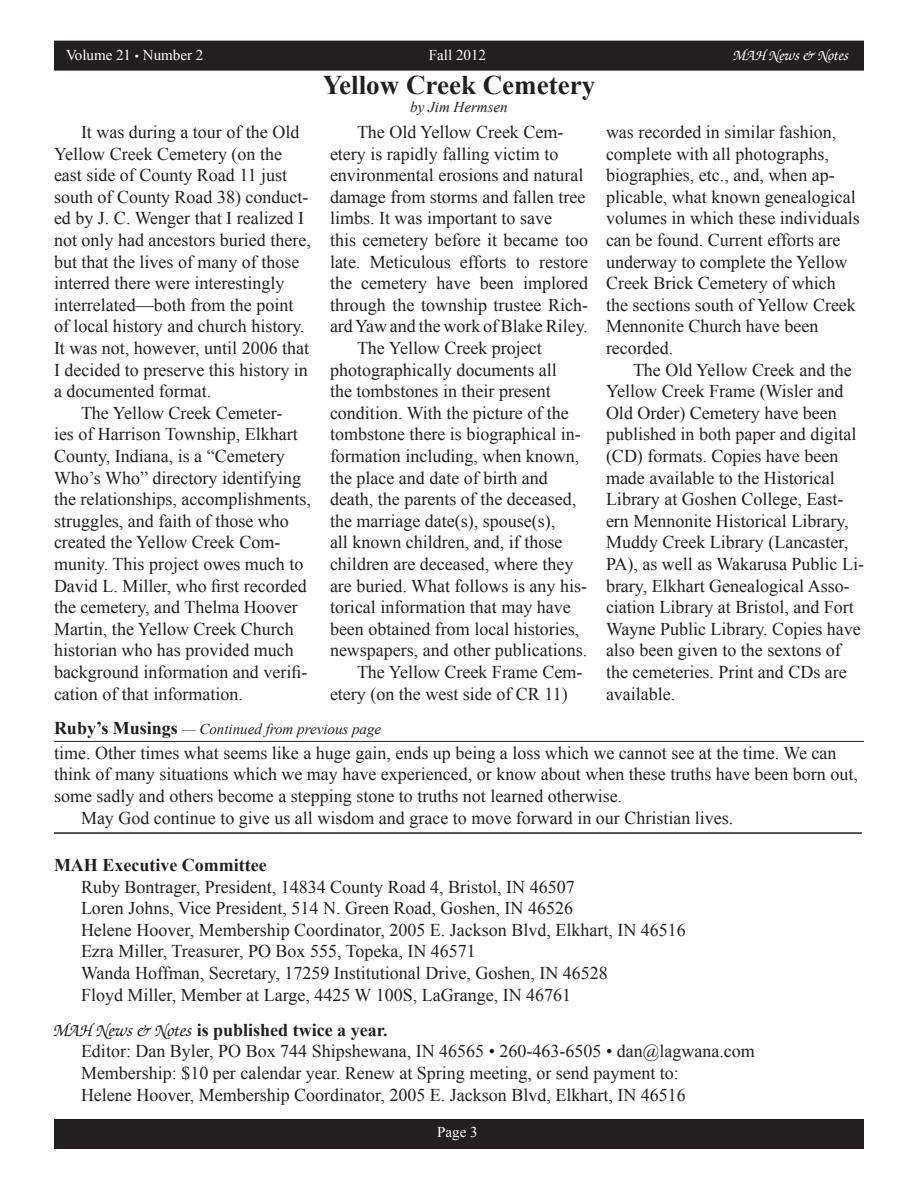
<style>
.page{position:relative;width:918px;height:1188px;background:#fff}
.page>*{position:absolute;margin:0;border:0;box-sizing:border-box;transform-origin:0 0}
.News_Head{font:700 27px "Times New Roman";color:#231f20}
.News_Body{font:18px/21.6px "Times New Roman";color:#231f20}
.News_Body-2{font:700 18px "Times New Roman";color:#231f20}
.News_Body-3{font:italic 15px "Times New Roman";color:#231f20}
.By_Line{font:15px "Times New Roman";color:#fff}
.t1{font:italic 15px "Zurich Calligraphic";color:#fff}
.By_Line-2{font:italic 15px "Times New Roman";color:#231f20}
.s1{font-size:12px}
.s2{font-weight:700;font-style:normal;font-size:18px}
.s3{font-family:"Zurich Calligraphic";font-weight:400;font-style:italic}
</style>
<div class="page">
<div style="left:54px;top:41px;width:810px;height:30px;background:#231f20"></div>
<div style="left:54px;top:1119px;width:810px;height:30px;background:#231f20"></div>
<hr style="left:54px;top:832px;width:808px;height:2px;background:#231f20">
<hr style="left:54px;top:741px;width:810px;height:1px;background:#231f20">
<p class="By_Line" style="left:66px;top:45px;width:139px">Volume 21 <span class="s1">•</span> Number 2</p>
<p class="By_Line" style="left:429px;top:45px;width:59px">Fall 2012</p>
<p class="t1" style="left:734px;top:47px;width:117px">MAH News &amp; Notes</p>
<p class="News_Body" style="left:54px;top:121px;width:258px;text-indent:27px">It was during a tour of the Old<br>Yellow Creek Cemetery (on the east side of County Road 11 just south of County Road 38) conduct&shy;ed by J. C. Wenger that I realized I not only had ancestors buried there, but that the lives of many of those interred there were interestingly interrelated—both from the point of local history and church history.<br>It was not, however, until 2006 that<br>I decided to preserve this history in a documented format.</p>
<p class="News_Body" style="left:54px;top:402px;width:258px;text-indent:27px">The Yellow Creek Cemeter-<br>ies of Harrison Township, Elkhart<br>County, Indiana, is a “Cemetery<br>Who’s Who” directory identifying the relationships, accomplishments, struggles, and faith of those who created the Yellow Creek Com&shy;munity. This project owes much to<br>David L. Miller, who first recorded the cemetery, and Thelma Hoover<br>Martin, the Yellow Creek Church historian who has provided much background information and verifi&shy;cation of that information.</p>
<p class="News_Head" style="left:323px;top:67px;width:274px">Yellow Creek Cemetery</p>
<p class="By_Line-2" style="left:410px;top:97px;width:99px">by Jim Hermsen</p>
<p class="News_Body" style="left:330px;top:121px;width:257px;text-indent:27px">The Old Yellow Creek Cem&shy;etery is rapidly falling victim to environmental erosions and natural damage from storms and fallen tree limbs. It was important to save</p>
<p class="News_Body" style="left:330px;top:229px;width:260px;text-align:justify">this cemetery before it became too late. Meticulous efforts to restore the cemetery have been implored through the township trustee Rich&shy;ard Yaw and the work of Blake Riley.</p>
<p class="News_Body" style="left:330px;top:337px;width:259px;text-indent:27px">The Yellow Creek project photographically documents all<br>the tombstones in their present condition. With the picture of the tombstone there is biographical in&shy;formation including, when known, the place and date of birth and death, the parents of the deceased, the marriage date(s), spouse(s),<br>all known children, and, if those children are deceased, where they are buried. What follows is any his&shy;torical information that may have been obtained from local histories, newspapers, and other publications.</p>
<p class="News_Body" style="left:330px;top:661px;width:254px;text-indent:27px">The Yellow Creek Frame Cem&shy;etery (on the west side of CR 11)</p>
<p class="News_Body-3" style="left:54px;top:719px;width:329px"><span class="s2">Ruby’s Musings</span> — Continued from previous page</p>
<p class="News_Body" style="left:606px;top:121px;width:255px">was recorded in similar fashion, complete with all photographs, biographies, etc., and, when ap&shy;plicable, what known genealogical volumes in which these individuals can be found. Current efforts are underway to complete the Yellow<br>Creek Brick Cemetery of which the sections south of Yellow Creek<br>Mennonite Church have been recorded.</p>
<p class="News_Body" style="left:606px;top:359px;width:259px;text-indent:27px">The Old Yellow Creek and the<br>Yellow Creek Frame (Wisler and<br>Old Order) Cemetery have been published in both paper and digital (CD) formats. Copies have been made available to the Historical<br>Library at Goshen College, East&shy;ern Mennonite Historical Library,<br>Muddy Creek Library (Lancaster,<br>PA), as well as Wakarusa Public Li&shy;brary, Elkhart Genealogical Asso&shy;ciation Library at Bristol, and Fort<br>Wayne Public Library. Copies have also been given to the sextons of the cemeteries. Print and CDs are available.</p>
<p class="News_Body" style="left:54px;top:742px;width:805px">time. Other times what seems like a huge gain, ends up being a loss which we cannot see at the time. We can think of many situations which we may have experienced, or know about when these truths have been born out, some sadly and others become a stepping stone to truths not learned otherwise.</p>
<p class="News_Body" style="left:81px;top:806px;width:654px">May God continue to give us all wisdom and grace to move forward in our Christian lives.</p>
<p class="News_Body-2" style="left:54px;top:853px;width:214px">MAH Executive Committee</p>
<p class="News_Body" style="left:81px;top:876px;width:495px">Ruby Bontrager, President, 14834 County Road 4, Bristol, IN 46507</p>
<p class="News_Body" style="left:81px;top:897px;width:494px">Loren Johns, Vice President, 514 N. Green Road, Goshen, IN 46526</p>
<p class="News_Body" style="left:81px;top:919px;width:606px">Helene Hoover, Membership Coordinator, 2005 E. Jackson Blvd, Elkhart, IN 46516</p>
<p class="News_Body" style="left:81px;top:940px;width:396px">Ezra Miller, Treasurer, PO Box 555, Topeka, IN 46571</p>
<p class="News_Body" style="left:81px;top:962px;width:528px">Wanda Hoffman, Secretary, 17259 Institutional Drive, Goshen, IN 46528</p>
<p class="News_Body" style="left:81px;top:984px;width:492px">Floyd Miller, Member at Large, 4425 W 100S, LaGrange, IN 46761</p>
<p class="News_Body-2" style="left:54px;top:1017px;width:335px"><span class="s3">MAH News &amp; Notes</span> is published twice a year.</p>
<p class="News_Body" style="left:81px;top:1040px;width:675px">Editor: Dan Byler, PO Box 744 Shipshewana, IN 46565 • 260-463-6505 • dan@lagwana.com</p>
<p class="News_Body" style="left:81px;top:1062px;width:599px">Membership: $10 per calendar year. Renew at Spring meeting, or send payment to:</p>
<p class="News_Body" style="left:81px;top:1083px;width:606px">Helene Hoover, Membership Coordinator, 2005 E. Jackson Blvd, Elkhart, IN 46516</p>
<p class="By_Line" style="left:437px;top:1122px;width:42px">Page 3</p>
</div>
